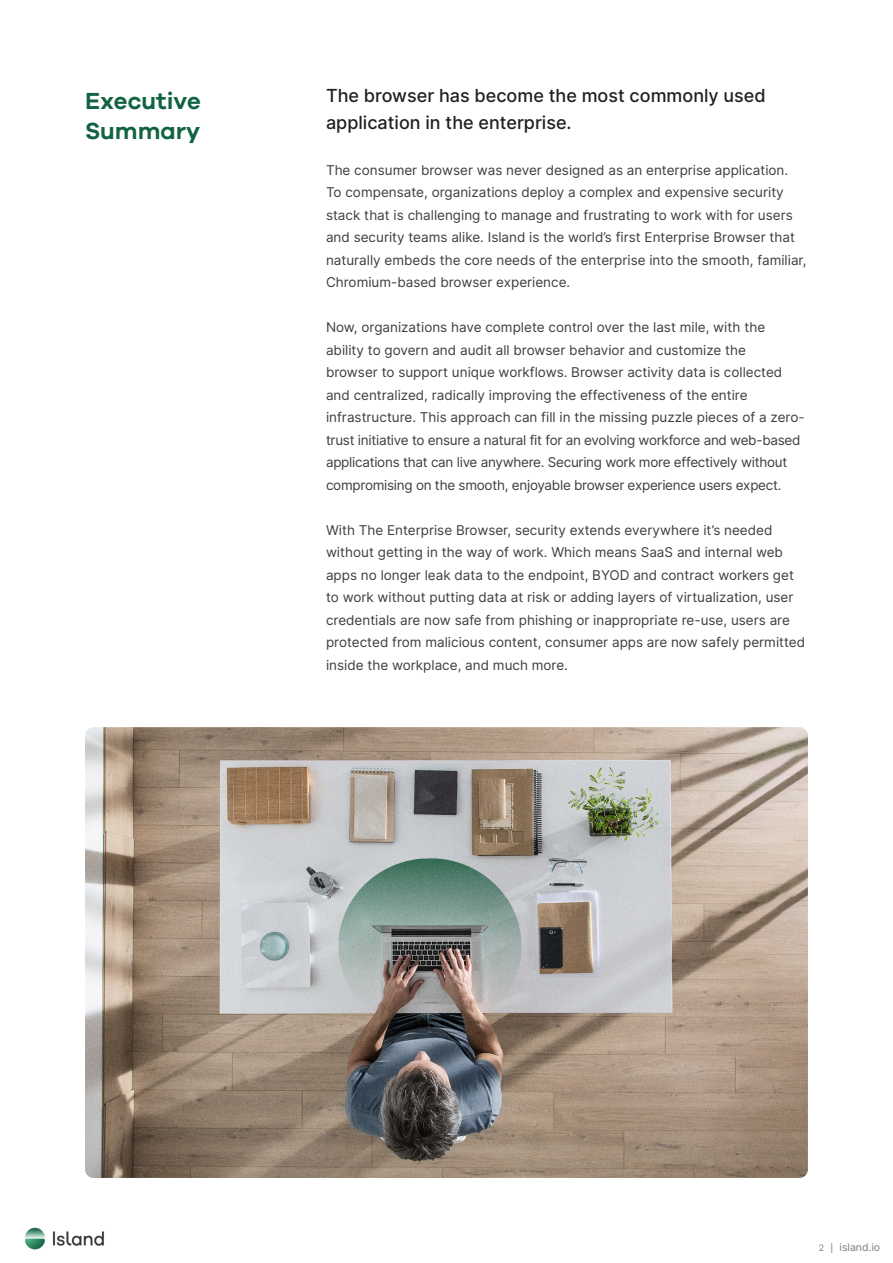
<style>
.page{position:relative;width:893px;height:1263px;background:#fff}
.page>*{position:absolute;margin:0;border:0;box-sizing:border-box;transform-origin:0 0}
.t1{font:600 24px/30px "Galano Grotesque";color:#126342}
.t2{font:500 18px/27px "Inter";color:#231f20}
.t3{font:13.5px/22.5px "Inter";color:#3e3e3f}
.t4{font:10.5px "Inter";color:#7c7c7f}
.s1{font-size:9px}
.s2{font-size:8.25px}
</style>
<div class="page">
<img style="left:25px;top:1227px;width:79px;height:23px">
<img style="left:85px;top:727px;width:723px;height:451px">
<h1 class="t1" style="left:85px;top:85px;width:117px">Executive<br>Summary</h1>
<h2 class="t2" style="left:326px;top:82px;width:441px">The browser has become the most commonly used application in the enterprise.</h2>
<p class="t3" style="left:326px;top:158px;width:482px">The consumer browser was never designed as an enterprise application.<br>To compensate, organizations deploy a complex and expensive security stack that is challenging to manage and frustrating to work with for users and security teams alike. Island is the world’s first Enterprise Browser that naturally embeds the core needs of the enterprise into the smooth, familiar, Chromium-based browser experience.</p>
<p class="t3" style="left:326px;top:316px;width:480px">Now, organizations have complete control over the last mile, with the ability to govern and audit all browser behavior and customize the<br>browser to support unique workflows. Browser activity data is collected and centralized, radically improving the effectiveness of the entire infrastructure. This approach can fill in the missing puzzle pieces of a zero&shy;trust initiative to ensure a natural fit for an evolving workforce and web-based applications that can live anywhere. Securing work more effectively without compromising on the smooth, enjoyable browser experience users expect.</p>
<p class="t3" style="left:326px;top:518px;width:481px">With The Enterprise Browser, security extends everywhere it’s needed without getting in the way of work. Which means SaaS and internal web apps no longer leak data to the endpoint, BYOD and contract workers get to work without putting data at risk or adding layers of virtualization, user credentials are now safe from phishing or inappropriate re-use, users are protected from malicious content, consumer apps are now safely permitted inside the workplace, and much more.</p>
<p class="t4" style="left:819px;top:1240px;width:63px"><span class="s1">2</span> <span class="s2">|</span> island.io</p>
</div>
